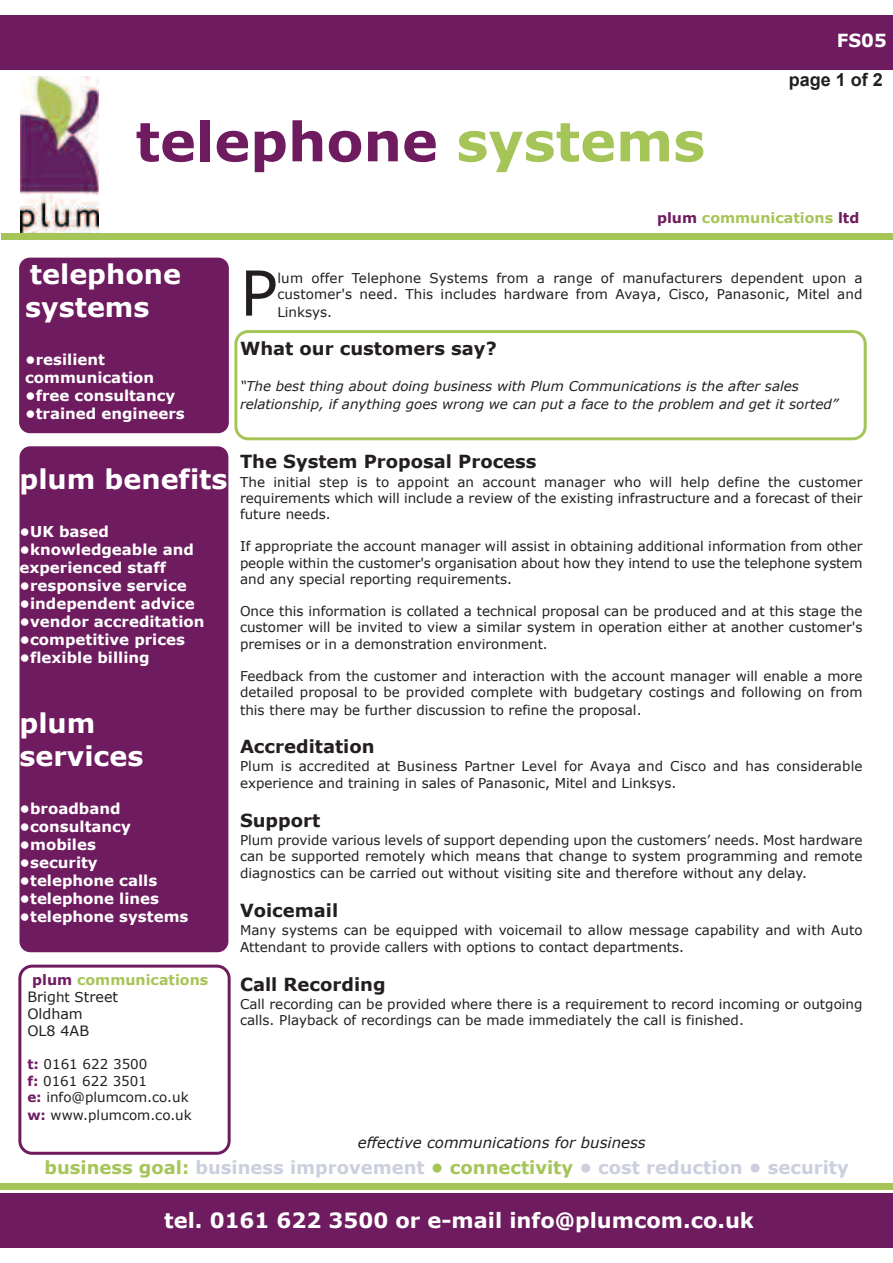
<style>
.page{position:relative;width:893px;height:1263px;background:#fff}
.page>*{position:absolute;margin:0;border:0;box-sizing:border-box;transform-origin:0 0}
.t1{font:62.1px "Verdana";color:#231f20}
.t2{font:700 54px "Verdana";color:#6f1b5f}
.t3{font:700 27px/32.4px "Verdana";color:#fff}
.t4{font:700 21px "Verdana";color:#fff}
.t5{font:700 18px "Verdana";color:#231f20}
.t6{font:700 18px "Verdana";color:#cccfdd}
.t7{font:700 18px "Arial";color:#231f20}
.t8{font:700 18px "Verdana";color:#fff}
.t9{font:700 15px/18px "Verdana";color:#fff}
.t10{font:italic 15px "Verdana";color:#231f20}
.t11{font:14.25px/17.1px "Verdana";color:#231f20}
.t12{font:700 14.25px "Verdana";color:#a6c558}
.t13{font:13.5px/16.2px "Verdana";color:#231f20;text-align:justify}
.t14{font:italic 13.5px/17.4px "Verdana";color:#231f20}
.s1{color:#a6c558}
.s2{color:#6f1b5f}
.s3{font-weight:700;color:#6f1b5f}
.s4{font-weight:700;color:#a6c558}
.s5{font-size:13.5px}
</style>
<div class="page">
<svg style="left:234px;top:330px;width:633px;height:110px"></svg>
<div style="left:0;top:1194px;width:893px;height:54px;background:#6f1b5f"></div>
<div style="left:0;top:1183px;width:893px;height:6px;background:#a6c558"></div>
<img style="left:21px;top:76px;width:77px;height:156px">
<div style="left:2px;top:233px;width:890px;height:7px;background:#a6c558"></div>
<svg style="left:18px;top:965px;width:213px;height:190px"></svg>
<div style="left:0;top:15px;width:893px;height:54px;background:#6f1b5f"></div>
<div style="left:19px;top:258px;width:210px;height:175px;background:#6f1b5f;border-radius:11px"></div>
<div style="left:20px;top:446px;width:208px;height:506px;background:#6f1b5f;border-radius:11px"></div>
<h2 class="t2" style="left:135px;top:107px;width:571px">telephone <span class="s1">systems</span></h2>
<h3 class="t8" style="left:837px;top:29px;width:52px">FS05</h3>
<h3 class="t7" style="left:789px;top:70px;width:96px">page 1 of 2</h3>
<p class="t12" style="left:657px;top:209px;width:204px"><span class="s2">plum</span> communications <span class="s2">ltd</span></p>
<h3 class="t3" style="left:25px;top:257px;width:158px">telephone systems</h3>
<p class="t9" style="left:25px;top:350px;width:131px">•resilient communication</p>
<p class="t9" style="left:25px;top:386px;width:152px">•free consultancy</p>
<p class="t9" style="left:25px;top:404px;width:161px">•trained engineers</p>
<h3 class="t3" style="left:20px;top:462px;width:210px">plum benefits</h3>
<p class="t9" style="left:20px;top:522px;width:91px">•UK based</p>
<p class="t9" style="left:20px;top:540px;width:176px">•knowledgeable and experienced staff</p>
<p class="t9" style="left:20px;top:576px;width:169px">•responsive service</p>
<p class="t9" style="left:20px;top:594px;width:177px">•independent advice</p>
<p class="t9" style="left:20px;top:612px;width:186px">•vendor accreditation</p>
<p class="t9" style="left:20px;top:630px;width:167px">•competitive prices</p>
<p class="t9" style="left:20px;top:648px;width:132px">•flexible billing</p>
<h3 class="t3" style="left:20px;top:706px;width:125px">plum services</h3>
<p class="t9" style="left:20px;top:799px;width:103px">•broadband</p>
<p class="t9" style="left:20px;top:817px;width:113px">•consultancy</p>
<p class="t9" style="left:20px;top:835px;width:78px">•mobiles</p>
<p class="t9" style="left:20px;top:853px;width:80px">•security</p>
<p class="t9" style="left:20px;top:871px;width:139px">•telephone calls</p>
<p class="t9" style="left:20px;top:889px;width:141px">•telephone lines</p>
<p class="t9" style="left:20px;top:907px;width:170px">•telephone systems</p>
<p class="t11" style="left:27px;top:970px;width:182px;text-indent:5px"><span class="s3">plum</span> <span class="s4">communications<br></span>Brig<span class="s5">ht S</span>treet<br>Oldham<br>OL8 4AB</p>
<p class="t13" style="left:27px;top:1056px;width:163px;text-align:left"><span class="s3">t:</span> 0161 622 3500<br><span class="s3">f:</span> 0161 622 3501<br><span class="s3">e:</span> info@plumcom.co.uk</p>
<p class="t13" style="left:27px;top:1106px;width:166px"><span class="s3">w:</span> www.plumcom.co.uk</p>
<h1 class="t1" style="left:240px;top:253px;width:39px">P</h1>
<p class="t13" style="left:277px;top:269px;width:587px;line-height:16.8px">lum offer Telephone Systems from a range of manufacturers dependent upon a customer's need. This includes hardware from Avaya, Cisco, Panasonic, Mitel and Linksys.</p>
<h3 class="t5" style="left:240px;top:337px;width:258px">What our customers say?</h3>
<p class="t14" style="left:240px;top:377px;width:600px">“The best thing about doing business with Plum Communications is the after sales relationship, if anything goes wrong we can put a face to the problem and get it sorted”</p>
<h3 class="t5" style="left:240px;top:450px;width:298px">The System Proposal Process</h3>
<p class="t13" style="left:240px;top:473px;width:624px">The initial step is to appoint an account manager who will help define the customer requirements which will include a review of the existing infrastructure and a forecast of their future needs.</p>
<p class="t13" style="left:240px;top:538px;width:624px">If appropriate the account manager will assist in obtaining additional information from other people within the customer's organisation about how they intend to use the telephone system and any special reporting requirements.</p>
<p class="t13" style="left:240px;top:603px;width:624px">Once this information is collated a technical proposal can be produced and at this stage the customer will be invited to view a similar system in operation either at another customer's premises or in a demonstration environment.</p>
<p class="t13" style="left:240px;top:667px;width:624px;line-height:16.8px">Feedback from the customer and interaction with the account manager will enable a more detailed proposal to be provided complete with budgetary costings and following on from this there may be further discussion to refine the proposal.</p>
<h3 class="t5" style="left:240px;top:735px;width:136px">Accreditation</h3>
<p class="t13" style="left:240px;top:757px;width:624px;line-height:17.4px">Plum is accredited at Business Partner Level for Avaya and Cisco and has considerable experience and training in sales of Panasonic, Mitel and Linksys.</p>
<h3 class="t5" style="left:240px;top:809px;width:82px">Support</h3>
<p class="t13" style="left:240px;top:831px;width:624px;line-height:16.8px">Plum provide various levels of support depending upon the customers’ needs. Most hardware can be supported remotely which means that change to system programming and remote diagnostics can be carried out without visiting site and therefore without any delay.</p>
<h3 class="t5" style="left:240px;top:899px;width:100px">Voicemail</h3>
<p class="t13" style="left:240px;top:921px;width:624px;line-height:17.4px">Many systems can be equipped with voicemail to allow message capability and with Auto<br>Attendant to provide callers with options to contact departments.</p>
<h3 class="t5" style="left:240px;top:972px;width:147px">Call Recording</h3>
<p class="t13" style="left:240px;top:995px;width:624px">Call recording can be provided where there is a requirement to record incoming or outgoing calls. Playback of recordings can be made immediately the call is finished.</p>
<p class="t10" style="left:358px;top:1133px;width:289px">effective communications for business</p>
<h3 class="t6" style="left:44px;top:1156px;width:806px"><span class="s1">business goal:</span> business improvement <span class="s1">• connectivity</span> • cost reduction • security</h3>
<h3 class="t4" style="left:164px;top:1207px;width:591px">tel. 0161 622 3500 or e-mail info@plumcom.co.uk</h3>
</div>
